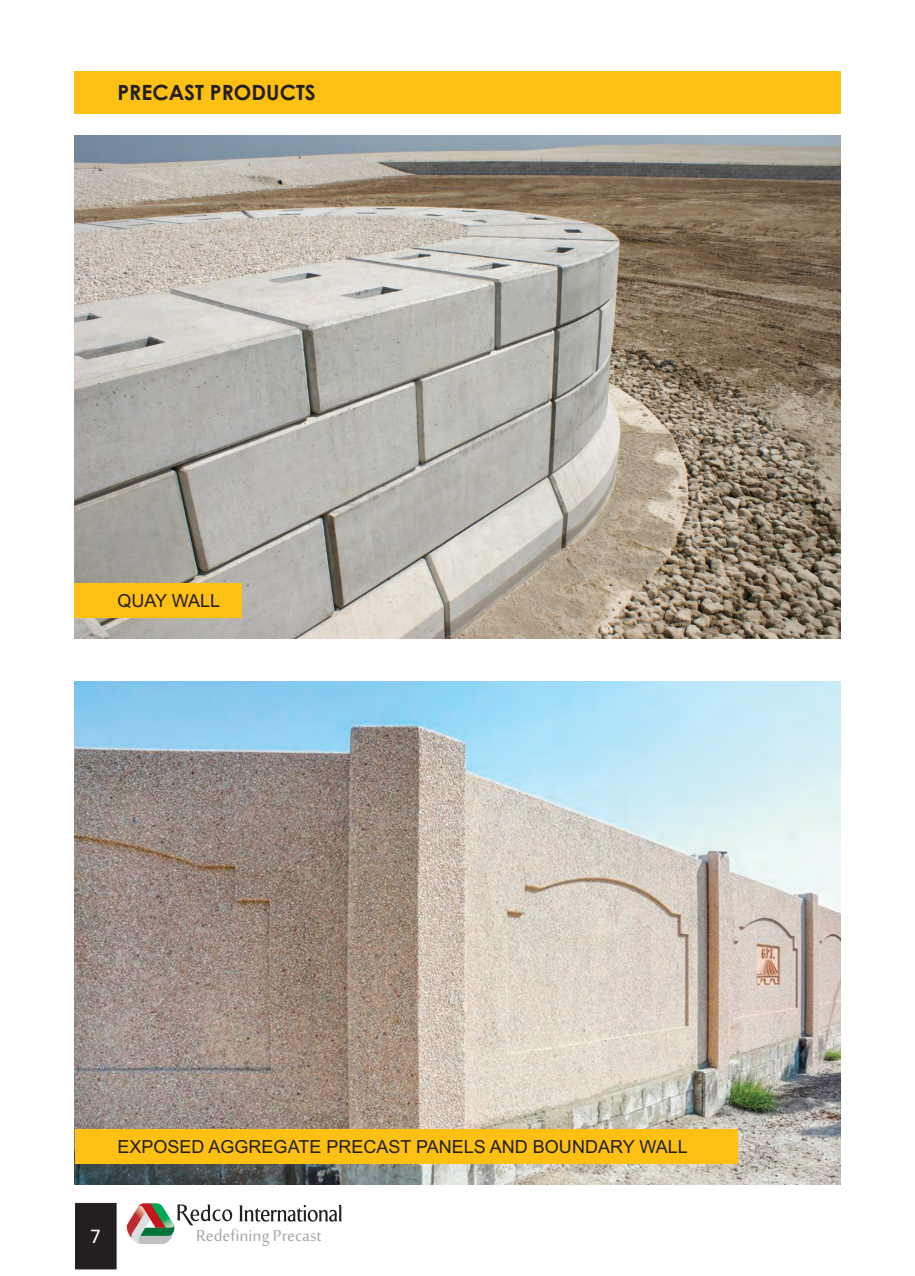
<style>
.page{position:relative;width:915px;height:1276px;background:#fff}
.page>*{position:absolute;margin:0;border:0;box-sizing:border-box;transform-origin:0 0}
.t1{font:22.05px "Sakkal Majalla";color:#a7a9ac}
.t2{font:700 21px "Century Gothic";color:#231f20}
.t3{font:21px "Calibri";color:#fff}
.t4{font:18px "Arial";color:#231f20}
</style>
<div class="page">
<img style="left:75px;top:136px;width:765px;height:502px">
<img style="left:75px;top:681px;width:765px;height:503px">
<div style="left:75px;top:72px;width:765px;height:42px;background:#fec012"></div>
<div style="left:75px;top:583px;width:167px;height:34px;background:#fec012"></div>
<div style="left:75px;top:1129px;width:662px;height:34px;background:#fec012"></div>
<div style="left:75px;top:1203px;width:41px;height:66px;background:#231f20"></div>
<svg style="left:126px;top:1203px;width:215px;height:41px"></svg>
<p class="t2" style="left:117px;top:84px;width:200px">PRECAST PRODUCTS</p>
<p class="t4" style="left:117px;top:594px;width:104px">QUAY WALL</p>
<p class="t4" style="left:117px;top:1140px;width:571px">EXPOSED AGGREGATE PRECAST PANELS AND BOUNDARY WALL</p>
<p class="t3" style="left:90px;top:1227px;width:12px">7</p>
<p class="t1" style="left:196px;top:1226px;width:127px">Redefining Precast</p>
</div>
